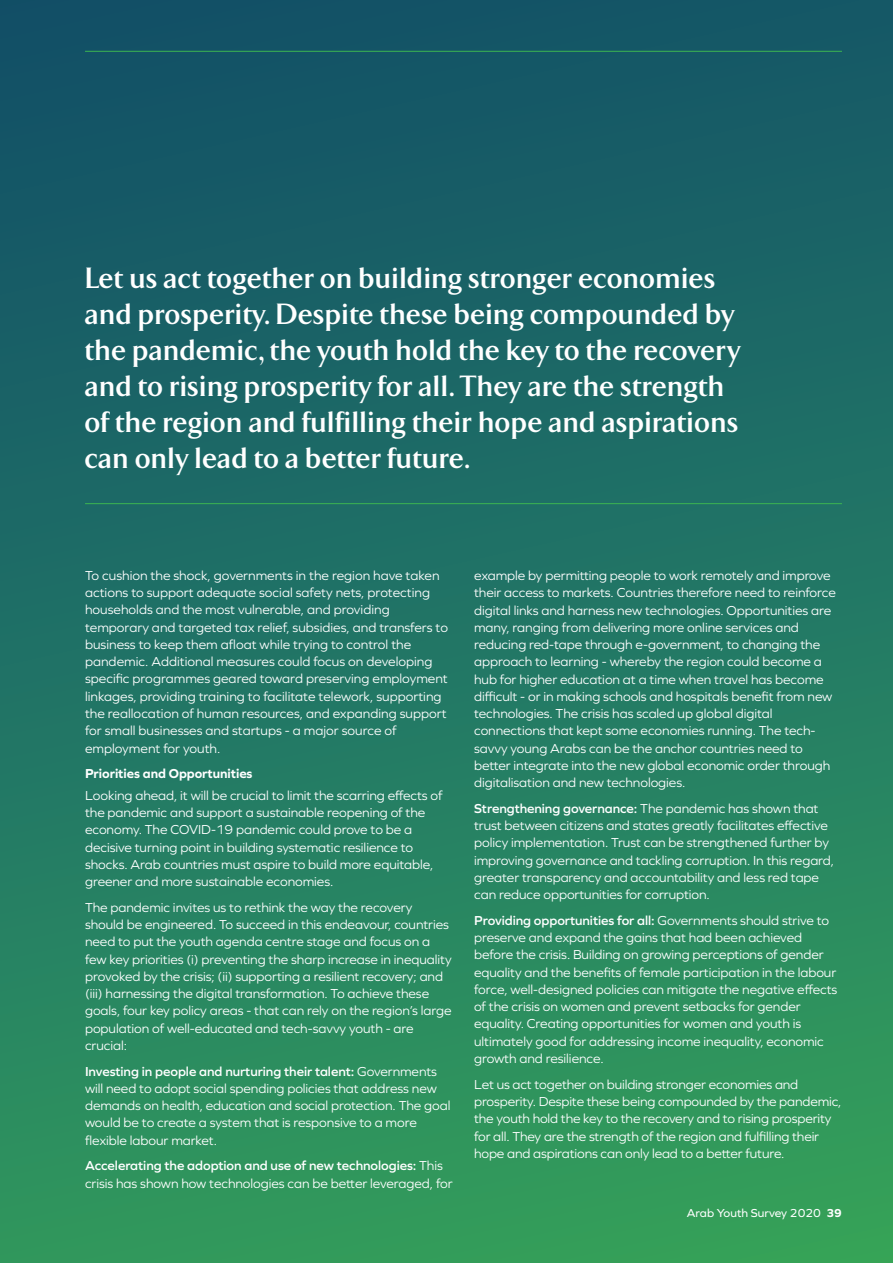
<style>
.page{position:relative;width:893px;height:1263px;background:#fff}
.page>*{position:absolute;margin:0;border:0;box-sizing:border-box;transform-origin:0 0}
.t1{font:700 30px/36px "TF Arrow";letter-spacing:.025em;color:#fff}
.t2{font:13.5px/17.2px "Graphie";letter-spacing:-.005em;color:#fff}
.t3{font:700 13.5px "Graphie";letter-spacing:-.005em;color:#fff}
.t4{font:12px "Graphie";color:#fff}
.s1{font-weight:600}
.s2{font-weight:700}
</style>
<div class="page">
<div style="left:0;top:0;width:893px;height:1263px;background:linear-gradient(to bottom,#125169,#329c5e)"></div>
<hr style="left:85px;top:51px;width:757px;height:1px;background:#3cb551">
<hr style="left:85px;top:503px;width:757px;height:1px;background:#3cb551">
<p class="t1" style="left:85px;top:261px;width:657px">Let us act together on building stronger economies and prosperity. Despite these being compounded by the pandemic, the youth hold the key to the recovery and to rising prosperity for all. They are the strength of the region and fulfilling their hope and aspirations can only lead to a better future.</p>
<p class="t2" style="left:85px;top:566px;width:365px">To cushion the shock, governments in the region have taken actions to support adequate social safety nets, protecting households and the most vulnerable, and providing temporary and targeted tax relief, subsidies, and transfers to business to keep them afloat while trying to control the pandemic. Additional measures could focus on developing specific programmes geared toward preserving employment linkages, providing training to facilitate telework, supporting the reallocation of human resources, and expanding support for small businesses and startups - a major source of employment for youth.</p>
<p class="t3" style="left:85px;top:766px;width:169px">Priorities and Opportunities</p>
<p class="t2" style="left:85px;top:786px;width:359px">Looking ahead, it will be crucial to limit the scarring effects of the pandemic and support a sustainable reopening of the economy. The COVID-19 pandemic could prove to be a decisive turning point in building systematic resilience to shocks. Arab countries must aspire to build more equitable, greener and more sustainable economies.</p>
<p class="t2" style="left:85px;top:898px;width:368px">The pandemic invites us to rethink the way the recovery should be engineered. To succeed in this endeavour, countries need to put the youth agenda centre stage and focus on a few key priorities (i) preventing the sharp increase in inequality provoked by the crisis; (ii) supporting a resilient recovery; and (iii) harnessing the digital transformation. To achieve these goals, four key policy areas - that can rely on the region’s large population of well-educated and tech-savvy youth - are crucial:</p>
<p class="t2" style="left:85px;top:1062px;width:367px"><span class="s1">Investing in people and nurturing their talent:</span> Governments will need to adopt social spending policies that address new demands on health, education and social protection. The goal would be to create a system that is responsive to a more flexible labour market.</p>
<p class="t2" style="left:85px;top:1157px;width:369px"><span class="s1">Accelerating the adoption and use of new technologies:</span> This crisis has shown how technologies can be better leveraged, for</p>
<p class="t2" style="left:474px;top:567px;width:363px">example by permitting people to work remotely and improve their access to markets. Countries therefore need to reinforce digital links and harness new technologies. Opportunities are many, ranging from delivering more online services and reducing red-tape through e-government, to changing the approach to learning - whereby the region could become a hub for higher education at a time when travel has become difficult - or in making schools and hospitals benefit from new technologies. The crisis has scaled up global digital connections that kept some economies running. The tech&shy;savvy young Arabs can be the anchor countries need to better integrate into the new global economic order through digitalisation and new technologies.</p>
<p class="t2" style="left:474px;top:799px;width:362px"><span class="s1">Strengthening governance:</span> The pandemic has shown that trust between citizens and states greatly facilitates effective policy implementation. Trust can be strengthened further by improving governance and tackling corruption. In this regard, greater transparency and accountability and less red tape can reduce opportunities for corruption.</p>
<p class="t2" style="left:474px;top:911px;width:365px"><span class="s1">Providing opportunities for all:</span> Governments should strive to preserve and expand the gains that had been achieved before the crisis. Building on growing perceptions of gender equality and the benefits of female participation in the labour force, well-designed policies can mitigate the negative effects of the crisis on women and prevent setbacks for gender equality. Creating opportunities for women and youth is ultimately good for addressing income inequality, economic growth and resilience.</p>
<p class="t2" style="left:474px;top:1075px;width:369px">Let us act together on building stronger economies and prosperity. Despite these being compounded by the pandemic, the youth hold the key to the recovery and to rising prosperity for all. They are the strength of the region and fulfilling their hope and aspirations can only lead to a better future.</p>
<p class="t4" style="left:687px;top:1206px;width:157px">Arab Youth Survey 2020 <span class="s2">39</span></p>
</div>
